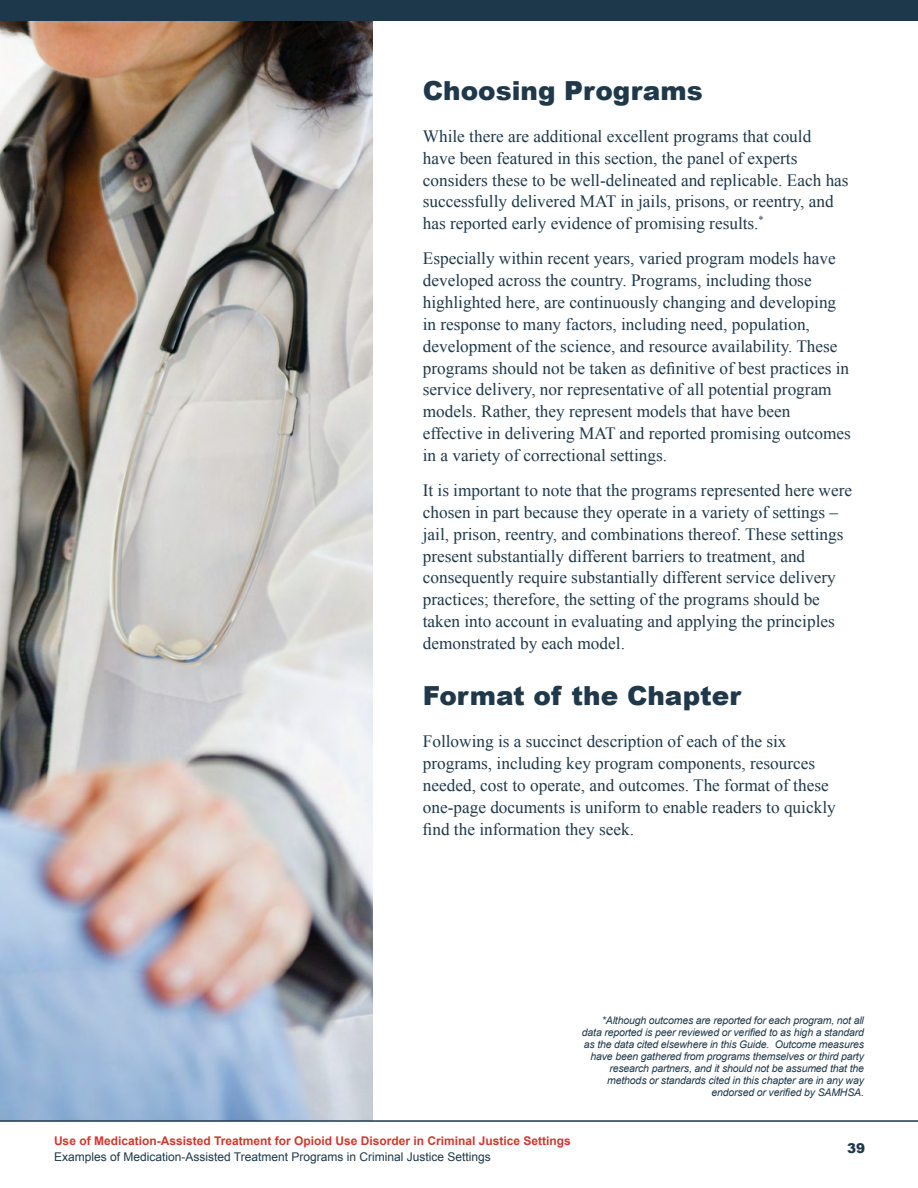
<style>
.page{position:relative;width:918px;height:1188px;background:#fff}
.page>*{position:absolute;margin:0;border:0;box-sizing:border-box;transform-origin:0 0}
.t1{font:900 26.25px "Arial";color:#1f384a}
.t2{font:17.25px/21.8px "Times New Roman";color:#1f384a}
.t3{font:900 13.5px "Arial";color:#1e384b}
.t4{font:700 12px "Arial";color:#cf382e}
.t5{font:12px "Arial";color:#1f384a}
.t6{font:italic 10.5px/12px "Arial";letter-spacing:-.015em;color:#1f384a;text-align:right}
</style>
<div class="page">
<img style="left:0;top:21px;width:373px;height:1099px">
<hr style="left:0;top:1120px;width:918px;height:2px;background:#1f384a">
<div style="left:0;top:0;width:918px;height:21px;background:#1e384b"></div>
<h3 class="t1" style="left:423px;top:71px;width:281px">Choosing Programs</h3>
<p class="t2" style="left:423px;top:125px;width:427px">While there are additional excellent programs that could<br>have been featured in this section, the panel of experts considers these to be well-delineated and replicable. Each has successfully delivered MAT in jails, prisons, or reentry, and has reported early evidence of promising results.<sup>*</sup></p>
<h3 class="t2" style="left:423px;top:248px;width:430px">Especially within recent years, varied program models have developed across the country. Programs, including those highlighted here, are continuously changing and developing in response to many factors, including need, population, development of the science, and resource availability. These programs should not be taken as definitive of best practices in service delivery, nor representative of all potential program models. Rather, they represent models that have been effective in delivering MAT and reported promising outcomes in a variety of correctional settings.</h3>
<p class="t2" style="left:423px;top:479px;width:431px">It is important to note that the programs represented here were chosen in part because they operate in a variety of settings – jail, prison, reentry, and combinations thereof. These settings present substantially different barriers to treatment, and consequently require substantially different service delivery practices; therefore, the setting of the programs should be taken into account in evaluating and applying the principles demonstrated by each model.</p>
<h3 class="t1" style="left:423px;top:677px;width:320px">Format of the Chapter</h3>
<p class="t2" style="left:423px;top:730px;width:414px">Following is a succinct description of each of the six programs, including key program components, resources needed, cost to operate, and outcomes. The format of these one-page documents is uniform to enable readers to quickly find the information they seek.</p>
<p class="t6" style="left:582px;top:1014px;width:284px">*Although outcomes are reported for each program, not all data reported is peer reviewed or verified to as high a standard as the data cited elsewhere in this Guide. Outcome measures have been gathered from programs themselves or third party research partners, and it should not be assumed that the methods or standards cited in this chapter are in any way endorsed or verified by SAMHSA.</p>
<p class="t4" style="left:54px;top:1133px;width:518px">Use of Medication-Assisted Treatment for Opioid Use Disorder in Criminal Justice Settings</p>
<p class="t5" style="left:54px;top:1149px;width:438px">Examples of Medication-Assisted Treatment Programs in Criminal Justice Settings</p>
<p class="t3" style="left:847px;top:1138px;width:20px">39</p>
</div>
